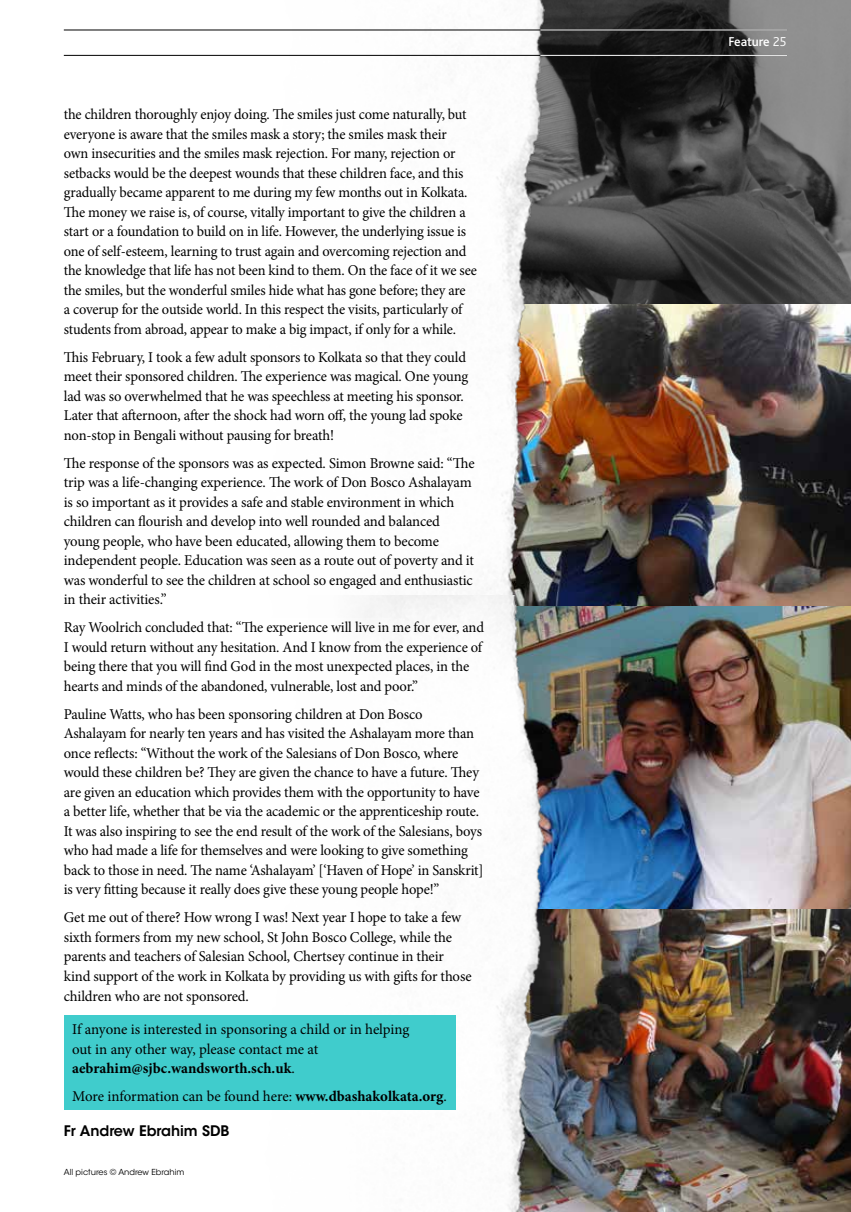
<style>
.page{position:relative;width:851px;height:1212px;background:#fff}
.page>*{position:absolute;margin:0;border:0;box-sizing:border-box;transform-origin:0 0}
.t1{font:15px/19.5px "Minion Pro";letter-spacing:-.01em;color:#000}
.t2{font:15px/19.5px "Minion Pro";letter-spacing:-.01em;color:#000;scale:.96 1}
.t3{font:600 14.4px "ITC Avant Garde Std";color:#000}
.t4{font:500 13.5px "Bliss";letter-spacing:-.01em;color:#fff}
.t5{font:8.25px "ITC Avant Garde Std";color:#000}
.s1{font-weight:700}
.s2{font-weight:300}
</style>
<div class="page">
<img style="left:566px;top:303px;width:284px;height:303px">
<img style="left:566px;top:0;width:284px;height:303px">
<img style="left:566px;top:606px;width:284px;height:303px">
<img style="left:248px;top:0;width:318px;height:595px">
<img style="left:566px;top:909px;width:284px;height:303px">
<img style="left:364px;top:595px;width:202px;height:617px">
<div style="left:64px;top:1015px;width:391px;height:95px;background:#40cccc"></div>
<hr style="left:64px;top:55px;width:723px;height:1px;background:#000">
<hr style="left:64px;top:30px;width:723px;height:1px;background:#000">
<hr style="left:540px;top:55px;width:247px;height:1px;background:#fff">
<hr style="left:540px;top:30px;width:247px;height:1px;background:#fff">
<p class="t2" style="left:64px;top:105px;width:432px">the children thoroughly enjoy doing. The smiles just come naturally, but everyone is aware that the smiles mask a story; the smiles mask their<br>own insecurities and the smiles mask rejection. For many, rejection or setbacks would be the deepest wounds that these children face, and this gradually became apparent to me during my few months out in Kolkata.<br>The money we raise is, of course, vitally important to give the children a start or a foundation to build on in life. However, the underlying issue is one of self-esteem, learning to trust again and overcoming rejection and the knowledge that life has not been kind to them. On the face of it we see the smiles, but the wonderful smiles hide what has gone before; they are<br>a coverup for the outside world. In this respect the visits, particularly of students from abroad, appear to make a big impact, if only for a while.</p>
<p class="t1" style="left:64px;top:347px;width:406px">This February, I took a few adult sponsors to Kolkata so that they could meet their sponsored children. The experience was magical. One young lad was so overwhelmed that he was speechless at meeting his sponsor.<br>Later that afternoon, after the shock had worn off, the young lad spoke non-stop in Bengali without pausing for breath!</p>
<p class="t1" style="left:64px;top:453px;width:412px">The response of the sponsors was as expected. Simon Browne said: “The trip was a life-changing experience. The work of Don Bosco Ashalayam is so important as it provides a safe and stable environment in which children can flourish and develop into well rounded and balanced young people, who have been educated, allowing them to become independent people. Education was seen as a route out of poverty and it was wonderful to see the children at school so engaged and enthusiastic in their activities.”</p>
<p class="t1" style="left:64px;top:618px;width:421px">Ray Woolrich concluded that: “The experience will live in me for ever, and I would return without any hesitation. And I know from the experience of being there that you will find God in the most unexpected places, in the hearts and minds of the abandoned, vulnerable, lost and poor.”</p>
<p class="t1" style="left:64px;top:704px;width:421px">Pauline Watts, who has been sponsoring children at Don Bosco Ashalayam for nearly ten years and has visited the Ashalayam more than once reflects: “Without the work of the Salesians of Don Bosco, where would these children be? They are given the chance to have a future. They are given an education which provides them with the opportunity to have a better life, whether that be via the academic or the apprenticeship route.<br>It was also inspiring to see the end result of the work of the Salesians, boys who had made a life for themselves and were looking to give something back to those in need. The name ‘Ashalayam’ [‘Haven of Hope’ in Sanskrit] is very fitting because it really does give these young people hope!”</p>
<p class="t1" style="left:64px;top:908px;width:409px">Get me out of there? How wrong I was! Next year I hope to take a few sixth formers from my new school, St John Bosco College, while the parents and teachers of Salesian School, Chertsey continue in their kind support of the work in Kolkata by providing us with gifts for those children who are not sponsored.</p>
<p class="t1" style="left:72px;top:1020px;width:339px">If anyone is interested in sponsoring a child or in helping out in any other way, please contact me at <span class="s1">aebrahim@sjbc.wandsworth.sch.uk</span>.</p>
<p class="t1" style="left:72px;top:1087px;width:376px">More information can be found here: <span class="s1">www.dbashakolkata.org</span>.</p>
<p class="t3" style="left:64px;top:1122px;width:167px">Fr Andrew Ebrahim SDB</p>
<p class="t5" style="left:64px;top:1167px;width:122px">All pictures © Andrew Ebrahim</p>
<p class="t4" style="left:728px;top:34px;width:59px">Feature <span class="s2">25</span></p>
</div>
